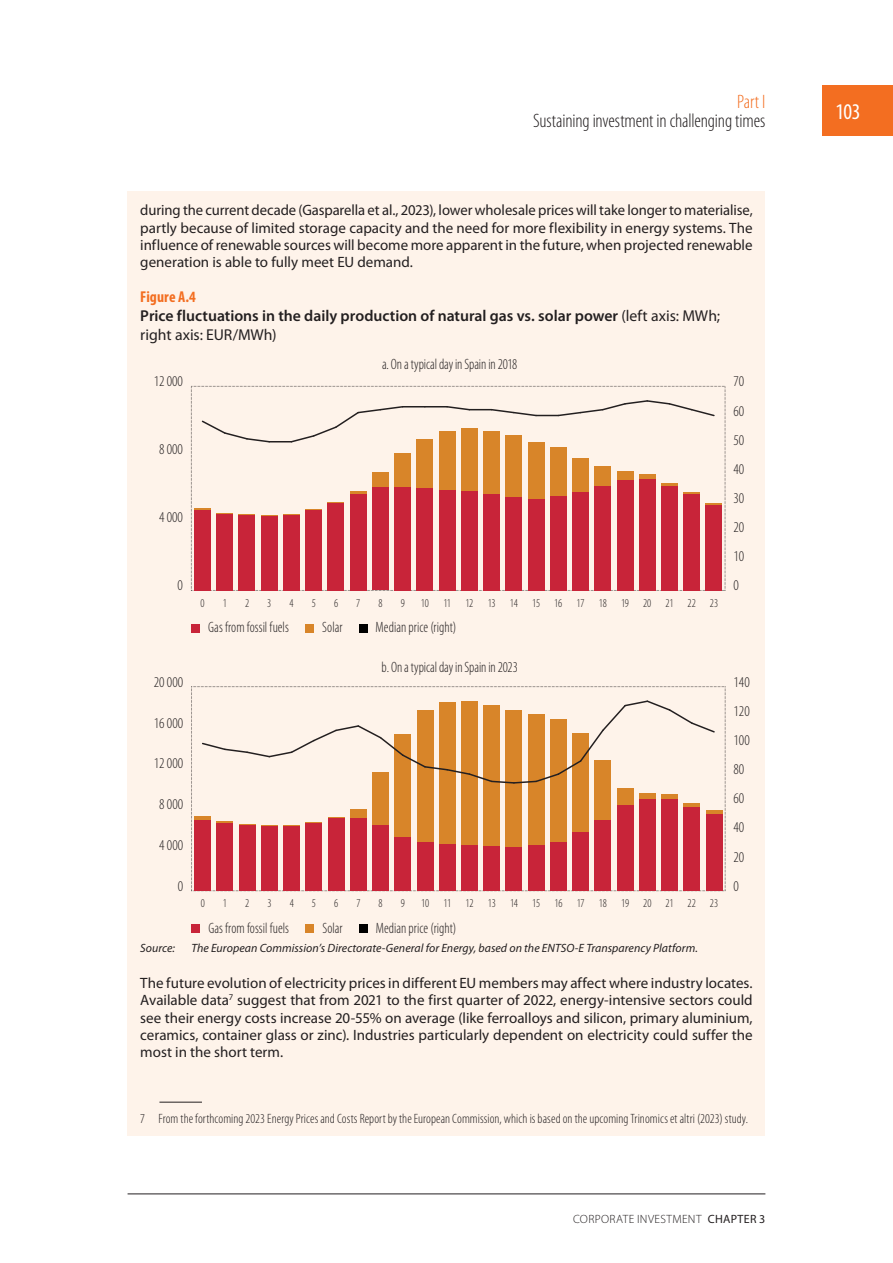
<style>
.page{position:relative;width:893px;height:1263px;background:#fff}
.page>*{position:absolute;margin:0;border:0;box-sizing:border-box;transform-origin:0 0}
.t1{font:condensed 22.5px "Myriad Pro";color:#fff}
.t2{font:300 condensed 19.5px "Myriad Pro";letter-spacing:-.01em;color:#231f20}
.t3{font:300 condensed 19.5px "Myriad Pro";color:#f36e21}
._12_FIGURE_BOX_TABLE_TITRE{font:600 15.75px/18.9px "Myriad Pro";color:#231f20}
._05_TEXTE_COURANT{font:15px/17.2px "Myriad Pro";color:#231f20;text-align:justify}
.t4{font:300 condensed 15px "Myriad Pro";color:#231f20;scale:.95 1}
.t5{font:300 condensed 15px "Myriad Pro";color:#231f20}
._14_FOOTNOTES{font:300 condensed 13.5px "Myriad Pro";letter-spacing:.005em;color:#231f20}
._08_SOURCES{font:italic 12px "Myriad Pro";letter-spacing:.005em;color:#231f20}
.t6{font:300 condensed 12px "Myriad Pro";letter-spacing:-.015em;color:#231f20;scale:.95 1}
.t7{font:300 12px "Myriad Pro";letter-spacing:.03em;color:#231f20}
.s1{font-weight:700;font-stretch:condensed;color:#f36e21}
.s2{font-weight:400}
</style>
<div class="page">
<div style="left:823px;top:85px;width:70px;height:50px;background:#f36e21"></div>
<hr style="left:128px;top:1193px;width:637px;height:1px;background:#231f20">
<div style="left:128px;top:191px;width:637px;height:944px;background:#fef3ea"></div>
<div style="left:305px;top:624px;width:9px;height:8px;background:#d88529"></div>
<div style="left:359px;top:624px;width:8px;height:8px;background:#000"></div>
<div style="left:191px;top:624px;width:9px;height:8px;background:#c82439"></div>
<svg style="left:191px;top:386px;width:535px;height:205px"></svg>
<div style="left:306px;top:924px;width:8px;height:8px;background:#d88529"></div>
<div style="left:359px;top:924px;width:8px;height:8px;background:#000"></div>
<div style="left:192px;top:924px;width:8px;height:8px;background:#c82439"></div>
<svg style="left:191px;top:686px;width:535px;height:205px"></svg>
<hr style="left:159px;top:1102px;width:43px;height:1px;background:#231f20">
<h2 class="t3" style="left:737px;top:91px;width:30px">Part I</h2>
<h2 class="t2" style="left:533px;top:110px;width:234px">Sustaining investment in challenging times</h2>
<p class="_05_TEXTE_COURANT" style="left:140px;top:202px;width:614px">during the current decade (Gasparella et al., 2023), lower wholesale prices will take longer to materialise, partly because of limited storage capacity and the need for more flexibility in energy systems. The influence of renewable sources will become more apparent in the future, when projected renewable generation is able to fully meet EU demand.</p>
<p class="_12_FIGURE_BOX_TABLE_TITRE" style="left:140px;top:287px;width:581px"><span class="s1">Figure A.4<br></span>Price fluctuations in the daily production of natural gas vs. solar power <span class="s2">(left axis: MWh; right axis: EUR/MWh)</span></p>
<p class="t5" style="left:154px;top:373px;width:31px">12 000</p>
<p class="t5" style="left:159px;top:441px;width:25px">8 000</p>
<p class="t5" style="left:159px;top:509px;width:25px">4 000</p>
<p class="t5" style="left:178px;top:577px;width:7px">0</p>
<p class="t5" style="left:154px;top:674px;width:31px">20 000</p>
<p class="t5" style="left:154px;top:714px;width:31px">16 000</p>
<p class="t5" style="left:154px;top:755px;width:31px">12 000</p>
<p class="t5" style="left:159px;top:796px;width:25px">8 000</p>
<p class="t5" style="left:159px;top:837px;width:25px">4 000</p>
<p class="t5" style="left:178px;top:878px;width:7px">0</p>
<p class="t4" style="left:382px;top:356px;width:144px">a. On a typical day in Spain in 2018</p>
<p class="t6" style="left:201px;top:596px;width:6px">0</p>
<p class="t6" style="left:223px;top:596px;width:6px">1</p>
<p class="t6" style="left:245px;top:596px;width:6px">2</p>
<p class="t6" style="left:267px;top:596px;width:6px">3</p>
<p class="t6" style="left:290px;top:596px;width:6px">4</p>
<p class="t6" style="left:312px;top:596px;width:6px">5</p>
<p class="t6" style="left:334px;top:596px;width:6px">6</p>
<p class="t6" style="left:356px;top:596px;width:6px">7</p>
<p class="t6" style="left:378px;top:596px;width:6px">8</p>
<p class="t6" style="left:401px;top:596px;width:6px">9</p>
<p class="t6" style="left:421px;top:596px;width:314px">10 11 12 13 14 15 16 17 18 19 20 21 22 23</p>
<p class="t4" style="left:208px;top:619px;width:86px">Gas from fossil fuels</p>
<p class="t4" style="left:322px;top:619px;width:23px">Solar</p>
<p class="t4" style="left:376px;top:619px;width:87px">Median price (right)</p>
<p class="t4" style="left:382px;top:659px;width:145px">b. On a typical day in Spain in 2023</p>
<p class="t6" style="left:201px;top:896px;width:6px">0</p>
<p class="t6" style="left:223px;top:896px;width:6px">1</p>
<p class="t6" style="left:245px;top:896px;width:6px">2</p>
<p class="t6" style="left:267px;top:896px;width:6px">3</p>
<p class="t6" style="left:290px;top:896px;width:6px">4</p>
<p class="t6" style="left:312px;top:896px;width:6px">5</p>
<p class="t6" style="left:334px;top:896px;width:6px">6</p>
<p class="t6" style="left:356px;top:896px;width:6px">7</p>
<p class="t6" style="left:379px;top:896px;width:6px">8</p>
<p class="t6" style="left:401px;top:896px;width:6px">9</p>
<p class="t6" style="left:421px;top:896px;width:314px">10 11 12 13 14 15 16 17 18 19 20 21 22 23</p>
<p class="t4" style="left:208px;top:919px;width:86px">Gas from fossil fuels</p>
<p class="t4" style="left:322px;top:919px;width:23px">Solar</p>
<p class="t4" style="left:376px;top:919px;width:87px">Median price (right)</p>
<p class="t5" style="left:733px;top:373px;width:12px">70</p>
<p class="t5" style="left:733px;top:403px;width:12px">60</p>
<p class="t5" style="left:733px;top:432px;width:12px">50</p>
<p class="t5" style="left:733px;top:461px;width:12px">40</p>
<p class="t5" style="left:733px;top:490px;width:12px">30</p>
<p class="t5" style="left:733px;top:519px;width:12px">20</p>
<p class="t5" style="left:733px;top:548px;width:12px">10</p>
<p class="t5" style="left:733px;top:577px;width:7px">0</p>
<p class="t5" style="left:733px;top:674px;width:18px">140</p>
<p class="t5" style="left:733px;top:703px;width:18px">120</p>
<p class="t5" style="left:733px;top:732px;width:18px">100</p>
<p class="t5" style="left:733px;top:761px;width:12px">80</p>
<p class="t5" style="left:733px;top:790px;width:12px">60</p>
<p class="t5" style="left:733px;top:819px;width:12px">40</p>
<p class="t5" style="left:733px;top:849px;width:12px">20</p>
<p class="t5" style="left:733px;top:878px;width:7px">0</p>
<p class="_08_SOURCES" style="left:140px;top:941px;width:36px">Source:</p>
<p class="_08_SOURCES" style="left:191px;top:941px;width:508px">The European Commission’s Directorate-General for Energy, based on the ENTSO-E Transparency Platform.</p>
<p class="_05_TEXTE_COURANT" style="left:140px;top:975px;width:614px">The future evolution of electricity prices in different EU members may affect where industry locates.<br>Available data<sup>7</sup> suggest that from 2021 to the first quarter of 2022, energy-intensive sectors could see their energy costs increase 20-55% on average (like ferroalloys and silicon, primary aluminium, ceramics, container glass or zinc). Industries particularly dependent on electricity could suffer the most in the short term.</p>
<p class="_14_FOOTNOTES" style="left:140px;top:1111px;width:609px">7 From the forthcoming 2023 Energy Prices and Costs Report by the European Commission, which is based on the upcoming Trinomics et altri (2023) study.</p>
<p class="t7" style="left:573px;top:1212px;width:194px">CORPORATE INVESTMENT <span class="s2">Chapter 3</span></p>
<h1 class="t1" style="left:836px;top:100px;width:26px">103</h1>
</div>
